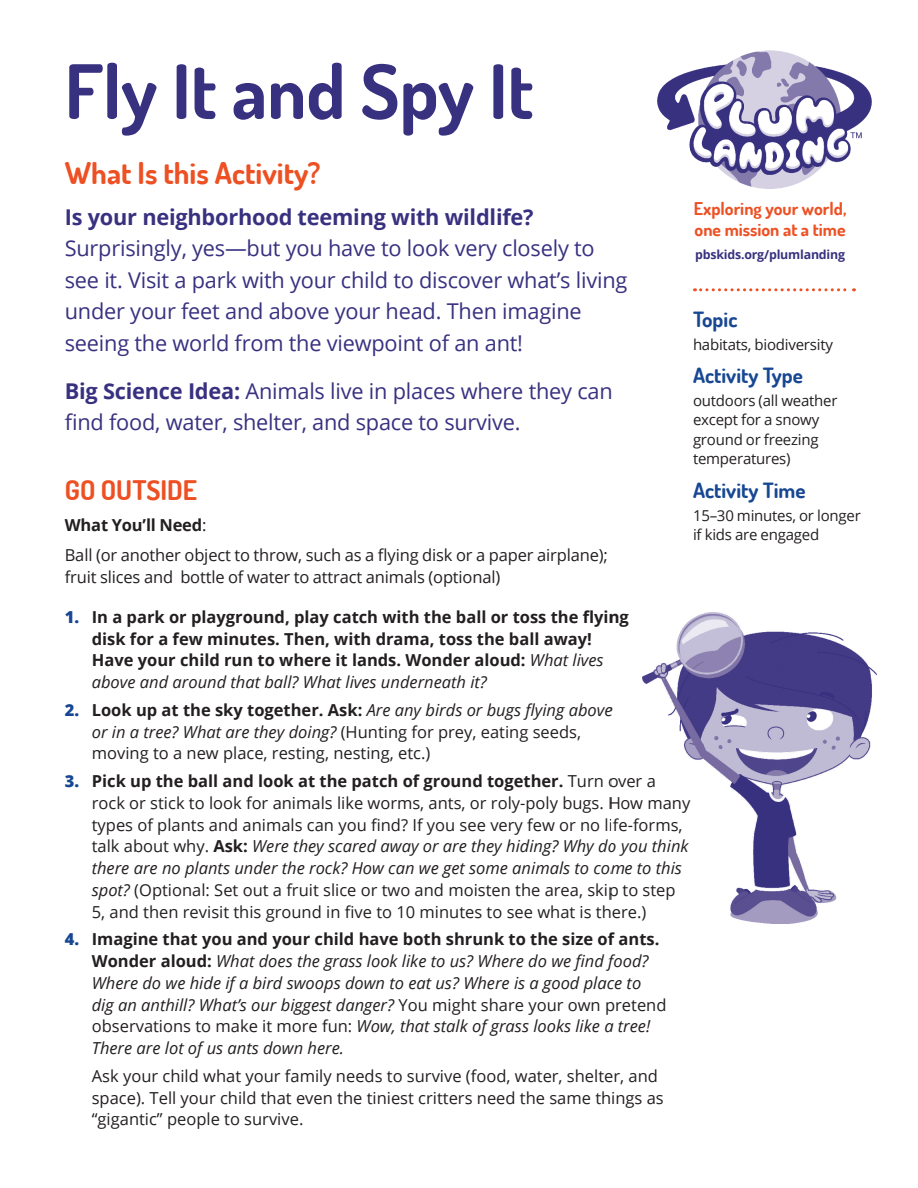
<style>
.page{position:relative;width:918px;height:1188px;background:#fff}
.page>*{position:absolute;margin:0;border:0;box-sizing:border-box;transform-origin:0 0}
.t1{font:700 75px "Dosis";color:#383180}
.t2{font:700 30px "Dosis";color:#ed5023}
.t3{font:700 27px "Dosis";color:#ed5023}
.t4{font:21.75px/31.5px "Open Sans";letter-spacing:-.01em;color:#383180}
.t5{font:700 21.75px "Open Sans";letter-spacing:-.01em;color:#383180}
.t6{font:700 21px "Dosis";color:#174792}
.t7{font:700 17.7px/20.9px "Dosis";color:#ed5023}
.t8{font:16.5px/21.8px "Open Sans";color:#231f20}
.t9{font:italic 16.5px/21.8px "Open Sans";color:#231f20}
.t10{font:700 16.5px/21.8px "Open Sans";color:#231f20}
.t11{font:15px/19.5px "Open Sans";letter-spacing:-.015em;color:#231f20}
.t12{font:700 12.3px "Open Sans";letter-spacing:-.015em;color:#383180}
.s1{font-weight:700}
.s2{font-weight:800;color:#174792}
.s3{font-weight:400;font-style:italic}
.s4{font-style:italic}
.s5{font-weight:800;font-style:normal;color:#174792}
.s6{font-weight:700;font-style:normal}
.s7{font-style:normal}
</style>
<div class="page">
<img style="left:657px;top:50px;width:215px;height:139px">
<img style="left:642px;top:612px;width:234px;height:311px">
<svg style="left:701px;top:288px;width:154px;height:3px"></svg>
<h1 class="t1" style="left:65px;top:43px;width:470px">Fly It and Spy It</h1>
<h2 class="t2" style="left:65px;top:154px;width:257px">What Is this Activity?</h2>
<h3 class="t5" style="left:65px;top:201px;width:470px">Is your neighborhood teeming with wildlife?</h3>
<h3 class="t4" style="left:65px;top:232px;width:564px">Surprisingly, yes—but you have to look very closely to see it. Visit a park with your child to discover what’s living under your feet and above your head. Then imagine seeing the world from the viewpoint of an ant!</h3>
<h3 class="t4" style="left:65px;top:374px;width:550px"><span class="s1">Big Science Idea:</span> Animals live in places where they can find food, water, shelter, and space to survive.</h3>
<p class="t7" style="left:694px;top:198px;width:154px">Exploring your world, one mission at a time</p>
<p class="t12" style="left:695px;top:245px;width:152px">pbskids.org/plumlanding</p>
<p class="t6" style="left:693px;top:306px;width:46px">Topic</p>
<p class="t11" style="left:693px;top:334px;width:141px">habitats, biodiversity</p>
<p class="t6" style="left:693px;top:362px;width:112px">Activity Type</p>
<p class="t11" style="left:693px;top:390px;width:146px">outdoors (all weather except for a snowy ground or freezing temperatures)</p>
<p class="t6" style="left:693px;top:477px;width:114px">Activity Time</p>
<p class="t11" style="left:693px;top:505px;width:169px">15–30 minutes, or longer if kids are engaged</p>
<h3 class="t3" style="left:65px;top:473px;width:134px">GO OUTSIDE</h3>
<p class="t8" style="left:65px;top:509px;width:545px;line-height:30.8px"><span class="s1">What You’ll Need</span>:<br>Ball (or another object to throw, such as a flying disk or a paper airplane);</p>
<p class="t8" style="left:65px;top:566px;width:437px">fruit slices and bottle of water to attract animals (optional)</p>
<p class="t10" style="left:92px;top:606px;width:539px;text-indent:-27px"><span class="s2">1.</span> In a park or playground, play catch with the ball or toss the flying disk for a few minutes. Then, with drama, toss the ball away!<br>Have your child run to where it lands. Wonder aloud: <span class="s3">What lives above and around that ball? What lives underneath it?</span></p>
<p class="t8" style="left:92px;top:699px;width:522px;text-indent:-27px"><span class="s2">2.</span> <span class="s1">Look up at the sky together. Ask:</span> <span class="s4">Are any birds or bugs flying above or in a tree? What are they doing?</span> (Hunting for prey, eating seeds, moving to a new place, resting, nesting, etc.)</p>
<p class="t8" style="left:92px;top:770px;width:600px;text-indent:-27px"><span class="s2">3.</span> <span class="s1">Pick up the ball and look at the patch of ground together.</span> Turn over a rock or stick to look for animals like worms, ants, or roly-poly bugs. How many types of plants and animals can you find? If you see very few or no life-forms, talk about why. <span class="s1">Ask:</span> <span class="s4">Were they scared away or are they hiding? Why do you think there are no plants under the rock? How can we get some animals to come to this spot?</span> (Optional: Set out a fruit slice or two and moisten the area, skip to step 5, and then revisit this ground in five to 10 minutes to see what is there.)</p>
<p class="t9" style="left:92px;top:928px;width:576px;text-indent:-27px"><span class="s5">4.</span> <span class="s6">Imagine that you and your child have both shrunk to the size of ants.<br>Wonder aloud:</span> What does the grass look like to us? Where do we find food?<br>Where do we hide if a bird swoops down to eat us? Where is a good place to dig an anthill? What’s our biggest danger? <span class="s7">You might share your own pretend observations to make it more fun:</span> Wow, that stalk of grass looks like a tree!<br>There are lot of us ants down here.</p>
<p class="t8" style="left:92px;top:1065px;width:574px">Ask your child what your family needs to survive (food, water, shelter, and space). Tell your child that even the tiniest critters need the same things as “gigantic” people to survive.</p>
</div>
